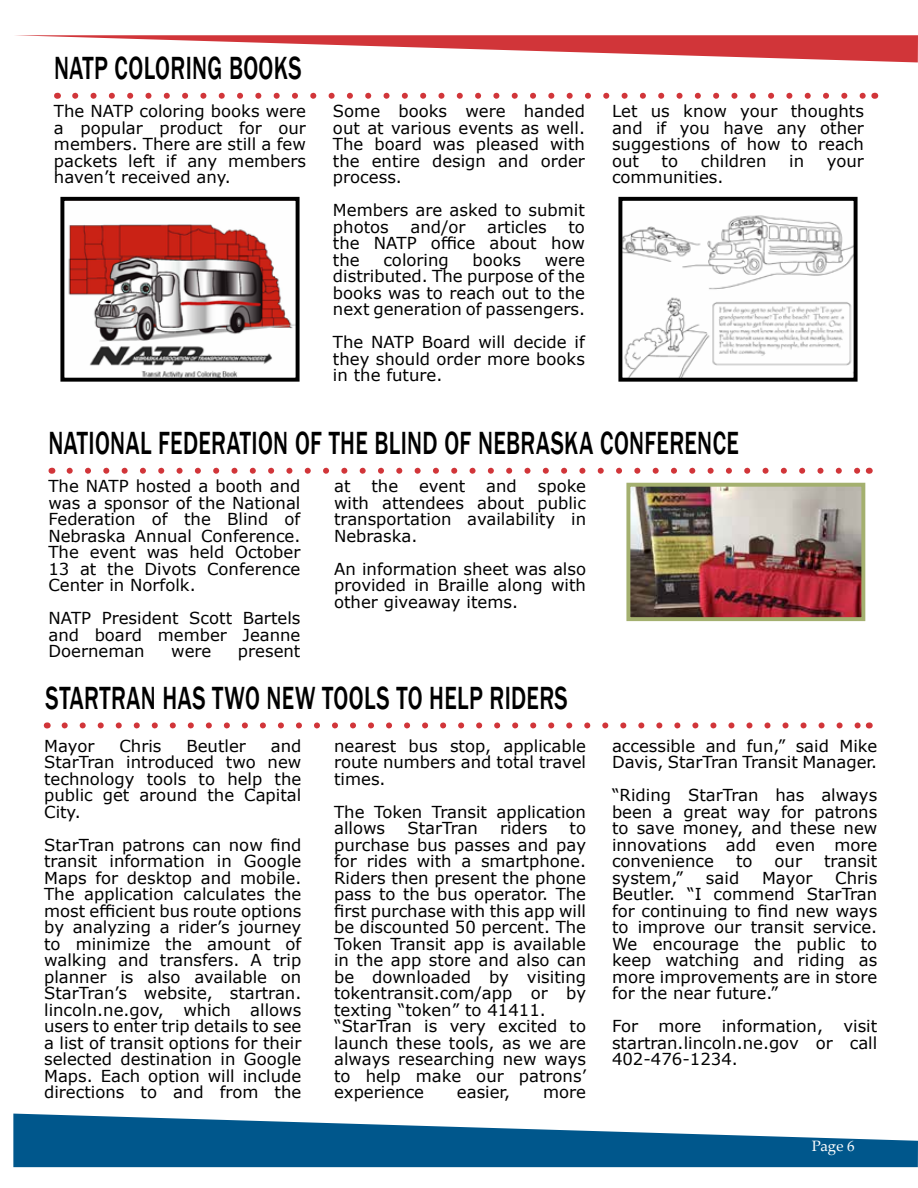
<style>
.page{position:relative;width:918px;height:1188px;background:#fff}
.page>*{position:absolute;margin:0;border:0;box-sizing:border-box;transform-origin:0 0}
.t1{font:500 33px "Franklin Gothic";letter-spacing:.015em;color:#000;scale:.7 1}
.t2{font:16.5px/16.5px "Verdana";color:#000;text-align:justify}
.t3{font:15px "Palatino Linotype";color:#fff}
</style>
<div class="page">
<svg style="left:15px;top:35px;width:903px;height:27px"></svg>
<svg style="left:13px;top:1114px;width:905px;height:53px;fill:#00578c"></svg>
<svg style="left:75px;top:93px;width:790px;height:6px"></svg>
<svg style="left:65px;top:722px;width:795px;height:6px"></svg>
<img style="left:68px;top:224px;width:227px;height:153px">
<div style="left:60px;top:197px;width:240px;height:185px;border:4px solid #000"></div>
<svg style="left:70px;top:468px;width:790px;height:6px"></svg>
<img style="left:623px;top:215px;width:230px;height:162px">
<div style="left:618px;top:197px;width:240px;height:185px;border:4px solid #000"></div>
<img style="left:631px;top:488px;width:229px;height:128px">
<div style="left:626px;top:483px;width:239px;height:138px;border:4px solid #a4b06f"></div>
<h1 class="t1" style="left:54px;top:48px;width:355px">NATP COLORING BOOKS</h1>
<p class="t2" style="left:54px;top:103px;width:254px">The NATP coloring books were a popular product for our members. There are still a few packets left if any members haven’t received any.</p>
<p class="t2" style="left:333px;top:103px;width:254px">Some books were handed out at various events as well.<br>The board was pleased with the entire design and order process.</p>
<p class="t2" style="left:333px;top:202px;width:254px">Members are asked to submit photos</p>
<p class="t2" style="left:410px;top:218px;width:57px">and/or</p>
<p class="t2" style="left:487px;top:218px;width:61px">articles</p>
<p class="t2" style="left:333px;top:218px;width:253px;text-indent:235px">to the NATP office about how the</p>
<p class="t2" style="left:383px;top:251px;width:67px">coloring</p>
<p class="t2" style="left:472px;top:251px;width:50px">books</p>
<p class="t2" style="left:333px;top:251px;width:254px;text-indent:212px">were distributed. The purpose of the books was to reach out to the next generation of passengers.</p>
<p class="t2" style="left:333px;top:334px;width:254px">The NATP Board will decide if they should order more books in the future.</p>
<p class="t2" style="left:612px;top:103px;width:254px">Let us know your thoughts and if you have any other suggestions of how to reach out</p>
<p class="t2" style="left:662px;top:152px;width:18px">to</p>
<p class="t2" style="left:701px;top:152px;width:67px">children</p>
<p class="t2" style="left:789px;top:152px;width:16px">in</p>
<p class="t2" style="left:827px;top:152px;width:39px">your</p>
<p class="t2" style="left:612px;top:169px;width:113px">communities.</p>
<h1 class="t1" style="left:48px;top:423px;width:988px">NATIONAL FEDERATION OF THE BLIND OF NEBRASKA CONFERENCE</h1>
<p class="t2" style="left:48px;top:478px;width:254px">The NATP hosted a booth and was a sponsor of the National Federation of the Blind of Nebraska Annual Conference.<br>The event was held October 13 at the Divots Conference Center in Norfolk.</p>
<p class="t2" style="left:48px;top:610px;width:254px">NATP President Scott Bartels and board member Jeanne Doerneman</p>
<p class="t2" style="left:334px;top:478px;width:254px;text-indent:204px">spoke with attendees about public transportation availability in Nebraska.</p>
<p class="t2" style="left:334px;top:560px;width:254px">An information sheet was also provided in Braille along with other giveaway items.</p>
<p class="t2" style="left:334px;top:478px;width:18px">at</p>
<p class="t2" style="left:371px;top:478px;width:28px">the</p>
<p class="t2" style="left:419px;top:478px;width:48px">event</p>
<p class="t2" style="left:486px;top:478px;width:32px">and</p>
<p class="t2" style="left:171px;top:643px;width:42px">were</p>
<p class="t2" style="left:238px;top:643px;width:64px">present</p>
<h1 class="t1" style="left:46px;top:678px;width:747px">STARTRAN HAS TWO NEW TOOLS TO HELP RIDERS</h1>
<p class="t2" style="left:44px;top:737px;width:52px">Mayor</p>
<p class="t2" style="left:119px;top:737px;width:44px">Chris</p>
<p class="t2" style="left:186px;top:737px;width:61px">Beutler</p>
<p class="t2" style="left:44px;top:737px;width:259px;text-indent:227px">and StarTran introduced two new technology tools to help the public get around the Capital City.</p>
<p class="t2" style="left:44px;top:836px;width:259px">StarTran patrons can now find transit information in Google Maps for desktop and mobile.<br>The application calculates the most efficient bus route options by analyzing a rider’s journey to minimize the amount of walking and transfers. A trip planner is also available on StarTran’s website, startran. lincoln.ne.gov, which allows users to enter trip details to see a list of transit options for their selected destination in Google Maps. Each option will include directions to and from the</p>
<p class="t2" style="left:334px;top:737px;width:254px">nearest bus stop, applicable route numbers and total travel times.</p>
<p class="t2" style="left:334px;top:803px;width:253px">The Token Transit application allows</p>
<p class="t2" style="left:407px;top:820px;width:72px">StarTran</p>
<p class="t2" style="left:500px;top:820px;width:49px">riders</p>
<p class="t2" style="left:334px;top:820px;width:254px;text-align:left;text-indent:235px">to purchase bus passes and pay for rides with a smartphone.<br>Riders then present the phone pass to the bus operator. The first purchase with this app will be discounted 50 percent. The<br>Token Transit app is available in the app store and also can be downloaded by visiting tokentransit.com/app or by texting “token” to 41411. “StarTran is very excited to launch these tools, as we are always researching new ways to help make our patrons’ experience</p>
<p class="t2" style="left:457px;top:1084px;width:55px">easier,</p>
<p class="t2" style="left:543px;top:1084px;width:44px">more</p>
<p class="t2" style="left:612px;top:737px;width:267px">accessible and fun,” said Mike<br>Davis, StarTran Transit Manager.</p>
<p class="t2" style="left:612px;top:787px;width:267px">“Riding StarTran has always been a great way for patrons to save money, and these new innovations add even more convenience</p>
<p class="t2" style="left:736px;top:853px;width:18px">to</p>
<p class="t2" style="left:775px;top:853px;width:29px">our</p>
<p class="t2" style="left:824px;top:853px;width:55px">transit</p>
<p class="t2" style="left:612px;top:869px;width:267px;text-indent:223px">Chris Beutler. “I commend StarTran for continuing to find new ways to improve our transit service.<br>We encourage the public to keep watching and riding as more improvements are in store for the near future.”</p>
<p class="t2" style="left:612px;top:1018px;width:267px">For more information, visit startran.lincoln.ne.gov or call 402-476-1234.</p>
<p class="t2" style="left:612px;top:869px;width:73px">system,”</p>
<p class="t2" style="left:706px;top:869px;width:35px">said</p>
<p class="t2" style="left:762px;top:869px;width:52px">Mayor</p>
<p class="t3" style="left:812px;top:1136px;width:44px">Page 6</p>
</div>
